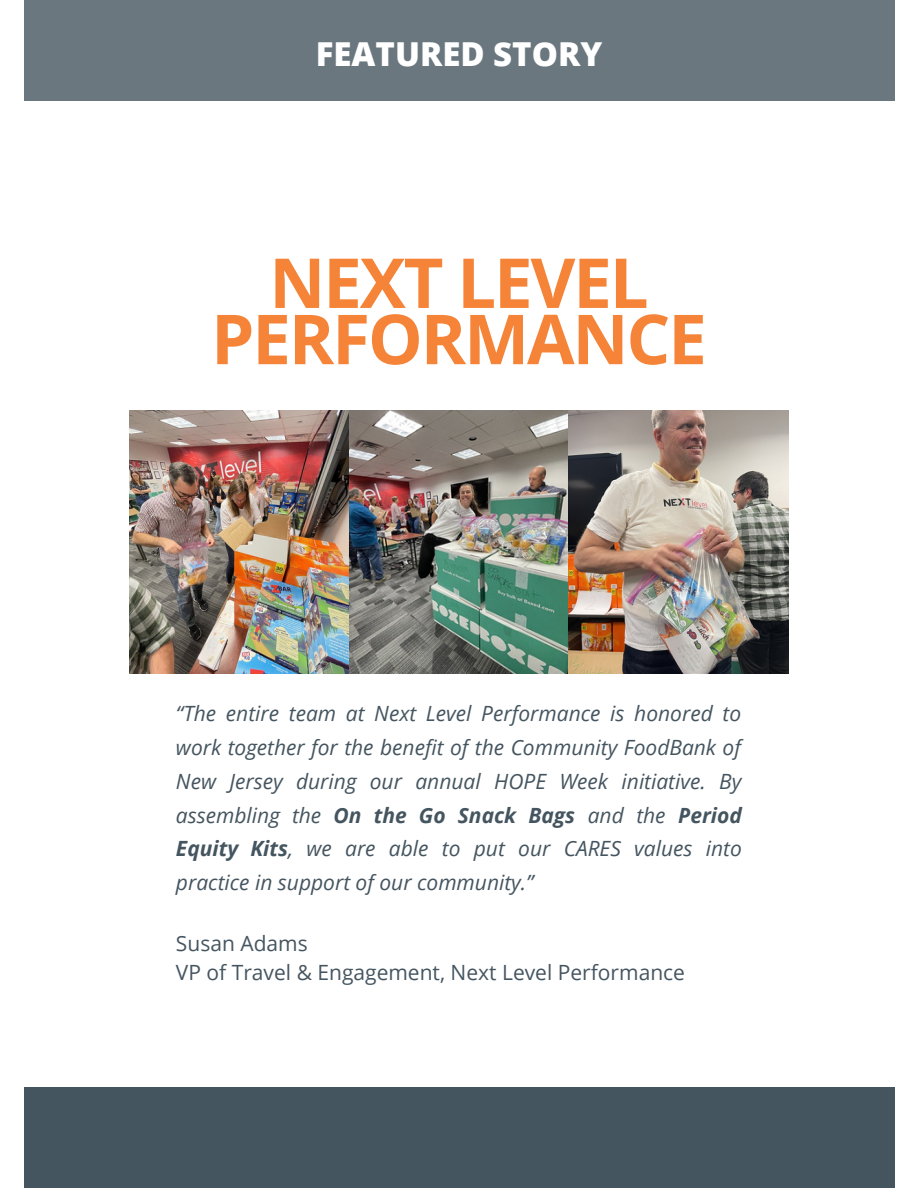
<style>
.page{position:relative;width:918px;height:1188px;background:#fff}
.page>*{position:absolute;margin:0;border:0;box-sizing:border-box;transform-origin:0 0}
.t1{font:700 69px/56.2px "Open Sans";letter-spacing:-.03em;color:#f58438;text-align:center}
.t2{font:800 33px "Open Sans";color:#fff}
.t3{font:italic 21px/33.8px "Open Sans";color:#455560;text-align:justify}
.t4{font:21px/29.2px "Open Sans";color:#455560}
.s1{font-weight:700}
</style>
<div class="page">
<img style="left:129px;top:410px;width:659px;height:264px">
<div style="left:24px;top:1087px;width:871px;height:101px;background:#455560"></div>
<div style="left:24px;top:0;width:871px;height:101px;background:#6a777f"></div>
<h2 class="t2" style="left:316px;top:28px;width:288px">FEATURED STORY</h2>
<h1 class="t1" style="left:211px;top:253px;width:497px">NEXT LEVEL<br>PERFORMANCE</h1>
<p class="t3" style="left:176px;top:696px;width:567px">“The entire team at Next Level Performance is honored to work together for the benefit of the Community FoodBank of New Jersey during our annual HOPE Week initiative. By assembling the <span class="s1">On the Go Snack Bags</span> and the <span class="s1">Period Equity Kits</span>, we are able to put our CARES values into practice in support of our community.”</p>
<p class="t4" style="left:176px;top:928px;width:511px">Susan Adams<br>VP of Travel &amp; Engagement, Next Level Performance</p>
</div>
